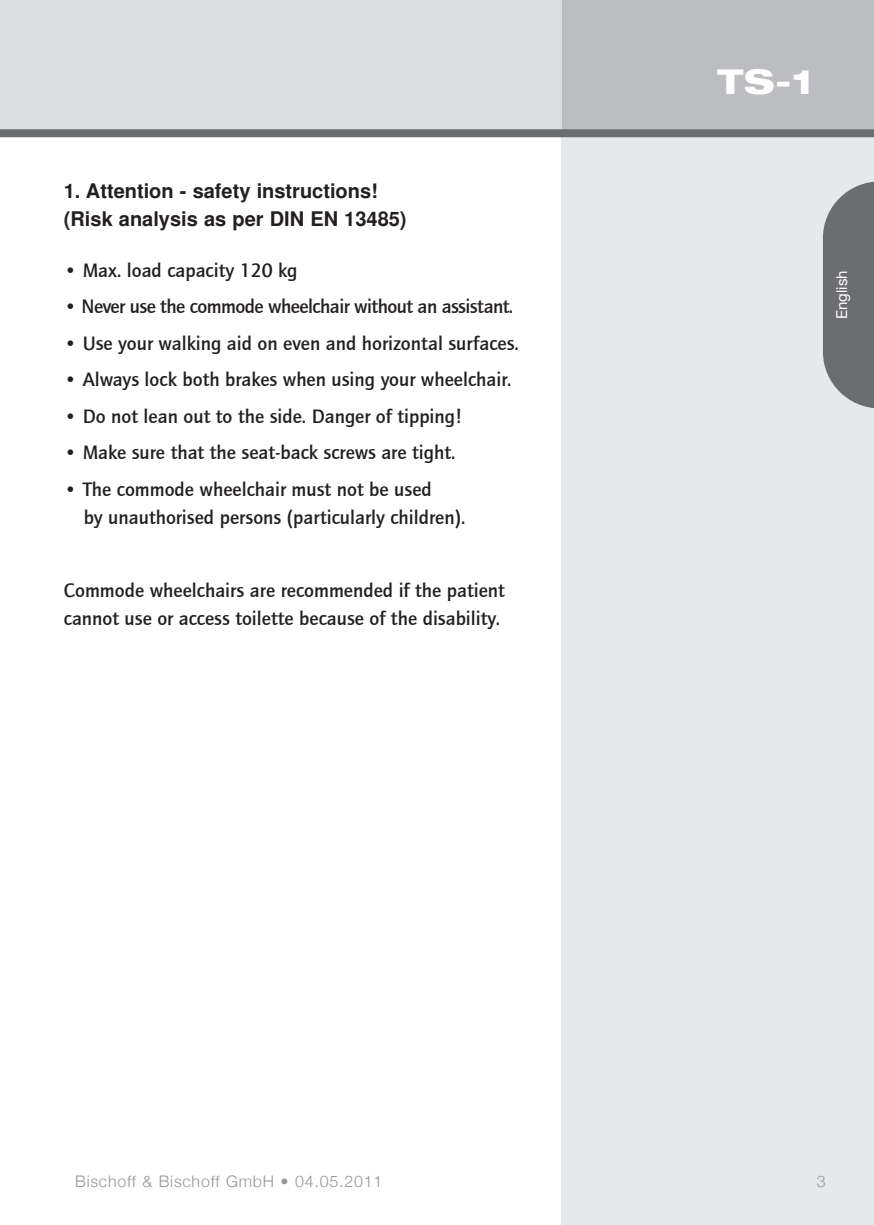
<style>
.page{position:relative;width:874px;height:1225px;background:#fff}
.page>*{position:absolute;margin:0;border:0;box-sizing:border-box;transform-origin:0 0}
.t1{font:italic 800 expanded 34.2px "Helvetica Neue";color:#fff}
.t2{font:500 20px/28px "Quay Sans";color:#231f20}
.t3{font:700 20px/28px "Helvetica";color:#231f20}
.t4{font:500 20px "Quay Sans";letter-spacing:-.025em;color:#231f20}
.t5{font:300 16px "Helvetica Neue";letter-spacing:.05em;color:#939598}
.t6{font:15px "Helvetica Neue";color:#fff}
</style>
<div class="page">
<div style="left:561px;top:133px;width:312px;height:1092px;background:#e7e8e9"></div>
<div style="left:561px;top:0;width:312px;height:133px;background:#bcbdc0"></div>
<div style="left:0;top:0;width:561px;height:133px;background:#dcdddf"></div>
<svg style="left:822px;top:182px;width:51px;height:226px;background:#7c7d80"></svg>
<div style="left:0;top:129px;width:873px;height:8px;background:#6c6d70"></div>
<p class="t3" style="left:64px;top:179px;width:344px">1. Attention - safety instructions! (Risk analysis as per DIN EN 13485)</p>
<p class="t2" style="left:64px;top:258px;width:235px">• Max. load capacity 120 kg</p>
<p class="t4" style="left:64px;top:298px;width:450px">• Never use the commode wheelchair without an assistant.</p>
<p class="t2" style="left:64px;top:331px;width:456px">• Use your walking aid on even and horizontal surfaces.</p>
<p class="t2" style="left:64px;top:367px;width:448px">• Always lock both brakes when using your wheelchair.</p>
<p class="t2" style="left:64px;top:404px;width:400px">• Do not lean out to the side. Danger of tipping!</p>
<p class="t2" style="left:64px;top:440px;width:393px">• Make sure that the seat-back screws are tight.</p>
<p class="t2" style="left:84px;top:477px;width:383px;text-indent:-20px">• The commode wheelchair must not be used<br>by unauthorised persons (particularly children).</p>
<p class="t2" style="left:64px;top:578px;width:442px">Commode wheelchairs are recommended if the patient cannot use or access toilette because of the disability.</p>
<h1 class="t1" style="left:717px;top:68px;width:97px">TS-1</h1>
<p class="t6" style="left:832px;top:319px;width:50px;rotate:-90deg">English</p>
<p class="t5" style="left:75px;top:1171px;width:308px">Bischoff &amp; Bischoff GmbH • 04.05.2011</p>
<p class="t5" style="left:816px;top:1171px;width:10px">3</p>
</div>
